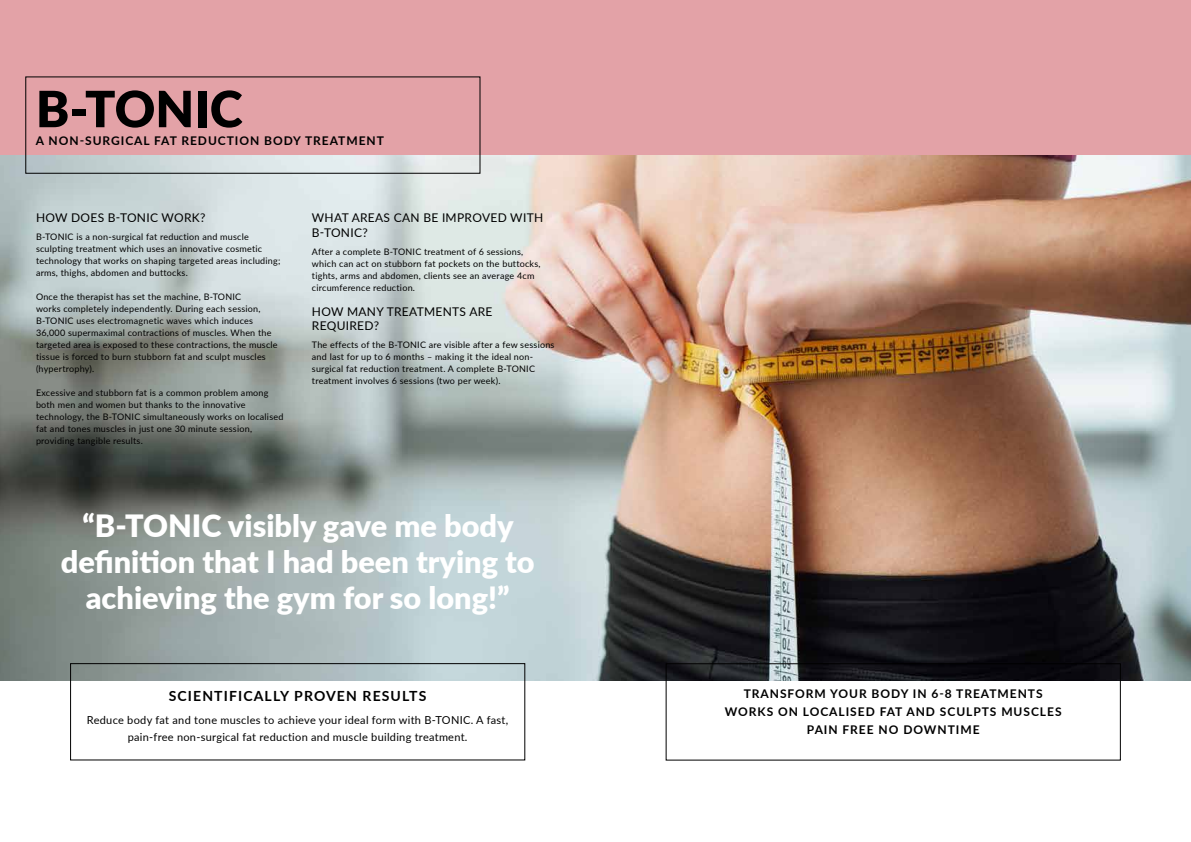
<style>
.page{position:relative;width:1191px;height:842px;background:#fff}
.page>*{position:absolute;margin:0;border:0;box-sizing:border-box;transform-origin:0 0}
.t1{font:900 50px "Lato";color:#000}
.t2{font:900 30.7px/36px "Lato";color:#fff;text-align:center}
.t3{font:700 14px "Lato";letter-spacing:.08em;color:#000}
.t4{font:700 12px/18px "Lato";letter-spacing:.08em;color:#000;text-align:center}
.t5{font:12px/14.4px "Lato";letter-spacing:.025em;color:#000}
.t6{font:11px/17px "Lato";letter-spacing:.025em;color:#000;text-align:center}
.t7{font:9px/12px "Lato";letter-spacing:.025em;color:#000}
</style>
<div class="page">
<div style="left:0;top:0;width:1191px;height:237px;background:#e3a2a7"></div>
<img style="left:0;top:156px;width:1191px;height:524px">
<div style="left:70px;top:663px;width:455px;height:97px;border:1px solid #000"></div>
<div style="left:666px;top:663px;width:454px;height:97px;border:1px solid #000"></div>
<h1 class="t1" style="left:36px;top:88px;width:208px">B-TONIC</h1>
<h3 class="t4" style="left:36px;top:131px;width:349px">A NON-SURGICAL FAT REDUCTION BODY TREATMENT</h3>
<h3 class="t5" style="left:36px;top:211px;width:171px">HOW DOES B-TONIC WORK?</h3>
<p class="t7" style="left:36px;top:231px;width:246px">B-TONIC is a non-surgical fat reduction and muscle sculpting treatment which uses an innovative cosmetic technology that works on shaping targeted areas including; arms, thighs, abdomen and buttocks.</p>
<p class="t7" style="left:36px;top:291px;width:243px">Once the therapist has set the machine, B-TONIC<br>works completely independently. During each session, B-TONIC uses electromagnetic waves which induces 36,000 supermaximal contractions of muscles. When the targeted area is exposed to these contractions, the muscle tissue is forced to burn stubborn fat and sculpt muscles (hypertrophy).</p>
<p class="t7" style="left:36px;top:388px;width:249px">Excessive and stubborn fat is a common problem among both men and women but thanks to the innovative technology, the B-TONIC simultaneously works on localised fat and tones muscles in just one 30 minute session, providing tangible results.</p>
<h3 class="t5" style="left:312px;top:210px;width:233px">WHAT AREAS CAN BE IMPROVED WITH<br>B-TONIC?</h3>
<p class="t7" style="left:312px;top:245px;width:230px">After a complete B-TONIC treatment of 6 sessions, which can act on stubborn fat pockets on the buttocks, tights, arms and abdomen, clients see an average 4cm circumference reduction.</p>
<h3 class="t5" style="left:312px;top:304px;width:182px">HOW MANY TREATMENTS ARE<br>REQUIRED?</h3>
<p class="t7" style="left:312px;top:340px;width:244px">The effects of the B-TONIC are visible after a few sessions and last for up to 6 months – making it the ideal non&shy;surgical fat reduction treatment. A complete B-TONIC treatment involves 6 sessions (two per week).</p>
<h2 class="t2" style="left:61px;top:509px;width:475px">“B-TONIC visibly gave me body definition that I had been trying to achieving the gym for so long!”</h2>
<h3 class="t3" style="left:169px;top:690px;width:259px">SCIENTIFICALLY PROVEN RESULTS</h3>
<p class="t6" style="left:87px;top:711px;width:423px">Reduce body fat and tone muscles to achieve your ideal form with B-TONIC. A fast, pain-free non-surgical fat reduction and muscle building treatment.</p>
<h3 class="t4" style="left:725px;top:684px;width:338px">TRANSFORM YOUR BODY IN 6-8 TREATMENTS<br>WORKS ON LOCALISED FAT AND SCULPTS MUSCLES<br>PAIN FREE NO DOWNTIME</h3>
</div>
